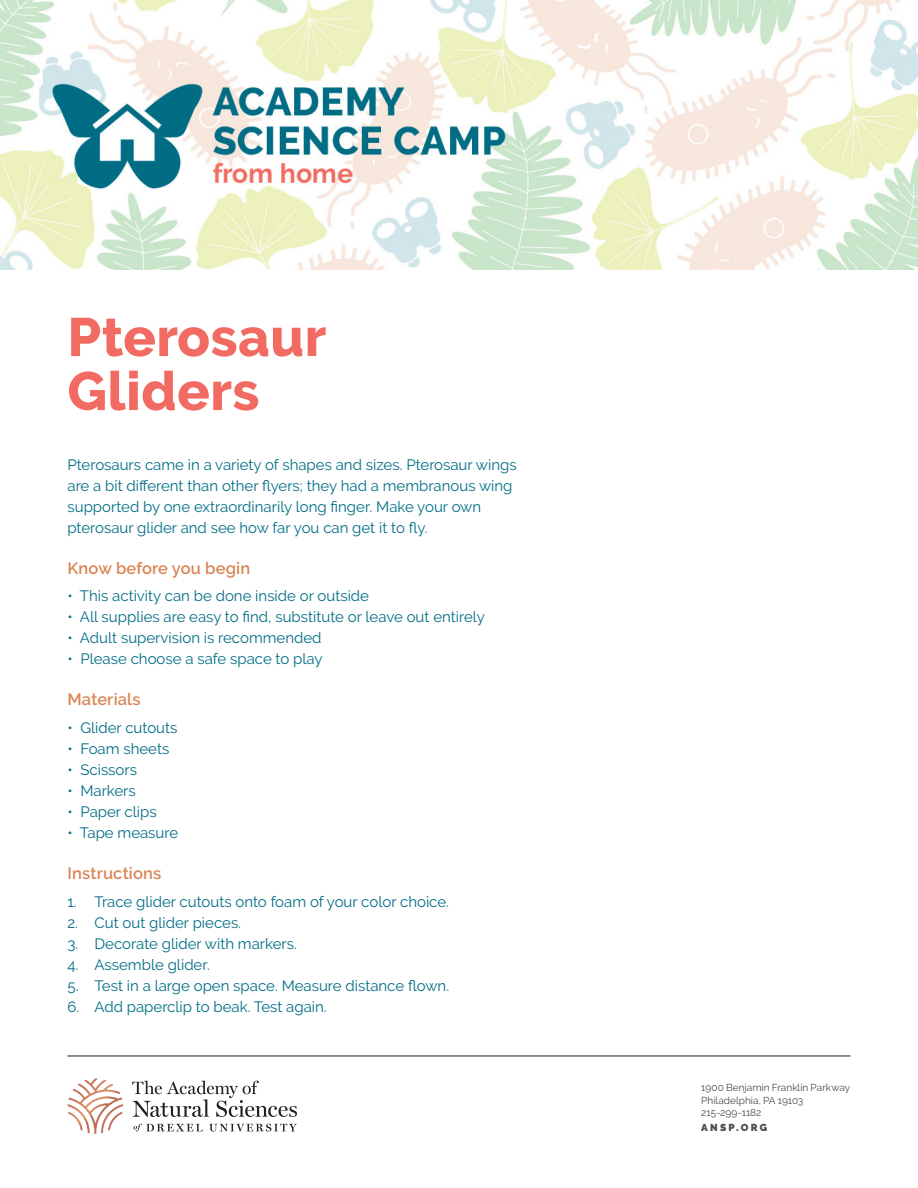
<style>
.page{position:relative;width:918px;height:1188px;background:#fff}
.page>*{position:absolute;margin:0;border:0;box-sizing:border-box;transform-origin:0 0}
.t1{font:800 54px "Raleway";letter-spacing:.01em;color:#f26b63}
.t2{font:600 16.5px "Raleway";letter-spacing:.01em;color:#da8556}
.t3{font:15px/21px "Raleway";color:#016d85}
.Contact_info{font:10.05px/12.6px "Raleway";color:#4b4c4d}
.Body{font:900 10.05px "Raleway";letter-spacing:.225em;color:#4b4c4d}
</style>
<div class="page">
<hr style="left:68px;top:1056px;width:782px;height:1px;background:#231f20">
<svg style="left:209px;top:1124px;width:88px;height:8px"></svg>
<svg style="left:133px;top:1124px;width:70px;height:7px"></svg>
<svg style="left:132px;top:1081px;width:165px;height:36px"></svg>
<svg style="left:67px;top:1078px;width:56px;height:56px"></svg>
<img style="left:0;top:0;width:918px;height:270px">
<p class="t1" style="left:68px;top:306px;width:260px">Pterosaur</p>
<p class="t1" style="left:68px;top:360px;width:193px">Gliders</p>
<p class="t3" style="left:68px;top:454px;width:451px">Pterosaurs came in a variety of shapes and sizes. Pterosaur wings are a bit different than other flyers; they had a membranous wing supported by one extraordinarily long finger. Make your own pterosaur glider and see how far you can get it to fly.</p>
<p class="t2" style="left:68px;top:558px;width:184px">Know before you begin</p>
<p class="t3" style="left:68px;top:586px;width:303px">• This activity can be done inside or outside</p>
<p class="t3" style="left:68px;top:607px;width:419px">• All supplies are easy to find, substitute or leave out entirely</p>
<p class="t3" style="left:68px;top:628px;width:256px">• Adult supervision is recommended</p>
<p class="t3" style="left:68px;top:649px;width:257px">• Please choose a safe space to play</p>
<p class="t2" style="left:68px;top:690px;width:75px">Materials</p>
<p class="t3" style="left:68px;top:717px;width:112px">• Glider cutouts</p>
<p class="t3" style="left:68px;top:738px;width:103px">• Foam sheets</p>
<p class="t3" style="left:68px;top:759px;width:71px">• Scissors</p>
<p class="t3" style="left:68px;top:780px;width:70px">• Markers</p>
<p class="t3" style="left:68px;top:801px;width:91px">• Paper clips</p>
<p class="t3" style="left:68px;top:822px;width:112px">• Tape measure</p>
<p class="t2" style="left:68px;top:863px;width:95px">Instructions</p>
<p class="t3" style="left:68px;top:891px;width:383px">1. Trace glider cutouts onto foam of your color choice.</p>
<p class="t3" style="left:68px;top:912px;width:175px">2. Cut out glider pieces.</p>
<p class="t3" style="left:68px;top:933px;width:231px">3. Decorate glider with markers.</p>
<p class="t3" style="left:68px;top:954px;width:144px">4. Assemble glider.</p>
<p class="t3" style="left:68px;top:975px;width:383px">5. Test in a large open space. Measure distance flown.</p>
<p class="t3" style="left:68px;top:996px;width:261px">6. Add paperclip to beak. Test again.</p>
<p class="Contact_info" style="left:701px;top:1081px;width:150px">1900 Benjamin Franklin Parkway<br>Philadelphia, PA 19103<br>215-299-1182</p>
<p class="Body" style="left:701px;top:1122px;width:67px">ANSP.ORG</p>
</div>
